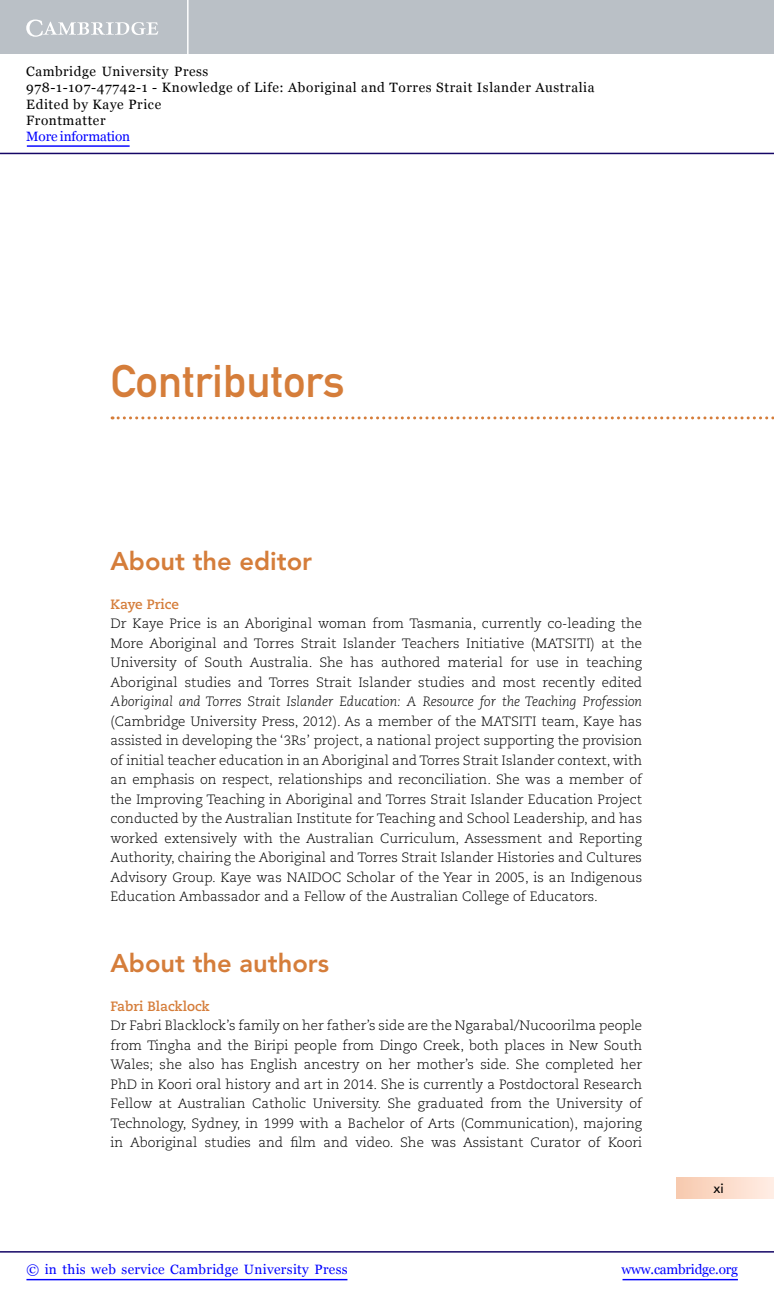
<style>
.page{position:relative;width:774px;height:1302px;background:#fff}
.page>*{position:absolute;margin:0;border:0;box-sizing:border-box;transform-origin:0 0}
.t1{font:45px "DIN Mittelschrift Std";color:#d57d3a}
.t2{font:800 25.5px "Avenir LT Std";color:#d57d3a}
.t3{font:300 13.5px/19.5px "Caecilia LT Std";color:#000;text-align:justify}
.t4{font:13.5px/16.2px "Georgia";letter-spacing:.045em;color:#000}
.t5{font:italic 300 13.5px "Caecilia LT Std";color:#000}
.t6{font:13.5px "Georgia";letter-spacing:.025em;color:#00f}
.t7{font:700 13.5px "Caecilia LT Std";color:#d57d3a}
.t8{font:13.5px "Georgia";letter-spacing:-.015em;color:#00f}
.t9{font:13.5px "Georgia";letter-spacing:-.01em;color:#00f}
.t10{font:500 13.5px "Avenir LT Std";color:#000}
</style>
<div class="page">
<div style="left:676px;top:1177px;width:98px;height:22px;background:linear-gradient(to right,#f7c9ae,#ffede5)"></div>
<svg style="left:112px;top:416px;width:662px;height:3px"></svg>
<div style="left:0;top:0;width:774px;height:54px;background:#bac0c6"></div>
<svg style="left:26px;top:20px;width:132px;height:17px"></svg>
<hr style="left:187px;top:0;width:2px;height:54px;background:#fff">
<hr style="left:0;top:153px;width:774px;height:1px;background:#150666">
<hr style="left:27px;top:145px;width:103px;height:2px;background:#00f">
<hr style="left:622px;top:1279px;width:116px;height:1px;background:#00f">
<hr style="left:0;top:1251px;width:774px;height:1px;background:#150666">
<hr style="left:26px;top:1279px;width:321px;height:1px;background:#00f">
<p class="t4" style="left:26px;top:64px;width:570px">Cambridge University Press<br>978-1-107-47742-1 - Knowledge of Life: Aboriginal and Torres Strait Islander Australia Edited by Kaye Price<br>Frontmatter</p>
<p class="t9" style="left:26px;top:128px;width:105px">More information</p>
<h1 class="t1" style="left:111px;top:355px;width:236px">Contributors</h1>
<h2 class="t2" style="left:111px;top:546px;width:203px">About the editor</h2>
<p class="t7" style="left:111px;top:596px;width:70px">Kaye Price</p>
<p class="t3" style="left:111px;top:614px;width:533px">Dr Kaye Price is an Aboriginal woman from Tasmania, currently co-leading the More Aboriginal and Torres Strait Islander Teachers Initiative (MATSITI) at the University of South Australia. She has authored material for use in teaching Aboriginal studies and Torres Strait Islander studies and most recently edited</p>
<p class="t5" style="left:111px;top:694px;width:533px">Aboriginal and Torres Strait Islander Education: A Resource for the Teaching Profession</p>
<p class="t3" style="left:111px;top:712px;width:533px">(Cambridge University Press, 2012). As a member of the MATSITI team, Kaye has assisted in developing the ‘3Rs’ project, a national project supporting the provision of initial teacher education in an Aboriginal and Torres Strait Islander context, with an emphasis on respect, relationships and reconciliation. She was a member of the Improving Teaching in Aboriginal and Torres Strait Islander Education Project conducted by the Australian Institute for Teaching and School Leadership, and has worked extensively with the Australian Curriculum, Assessment and Reporting Authority, chairing the Aboriginal and Torres Strait Islander Histories and Cultures Advisory Group. Kaye was NAIDOC Scholar of the Year in 2005, is an Indigenous Education Ambassador and a Fellow of the Australian College of Educators.</p>
<h2 class="t2" style="left:111px;top:948px;width:220px">About the authors</h2>
<p class="t7" style="left:111px;top:998px;width:101px">Fabri Blacklock</p>
<p class="t3" style="left:111px;top:1016px;width:533px">Dr Fabri Blacklock’s family on her father’s side are the Ngarabal/Nucoorilma people from Tingha and the Biripi people from Dingo Creek, both places in New South Wales; she also has English ancestry on her mother’s side. She completed her PhD in Koori oral history and art in 2014. She is currently a Postdoctoral Research Fellow at Australian Catholic University. She graduated from the University of Technology, Sydney, in 1999 with a Bachelor of Arts (Communication), majoring in Aboriginal studies and film and video. She was Assistant Curator of Koori</p>
<p class="t10" style="left:713px;top:1181px;width:12px">xi</p>
<p class="t6" style="left:26px;top:1260px;width:323px">© in this web service Cambridge University Press</p>
<p class="t8" style="left:621px;top:1260px;width:118px">www.cambridge.org</p>
</div>
